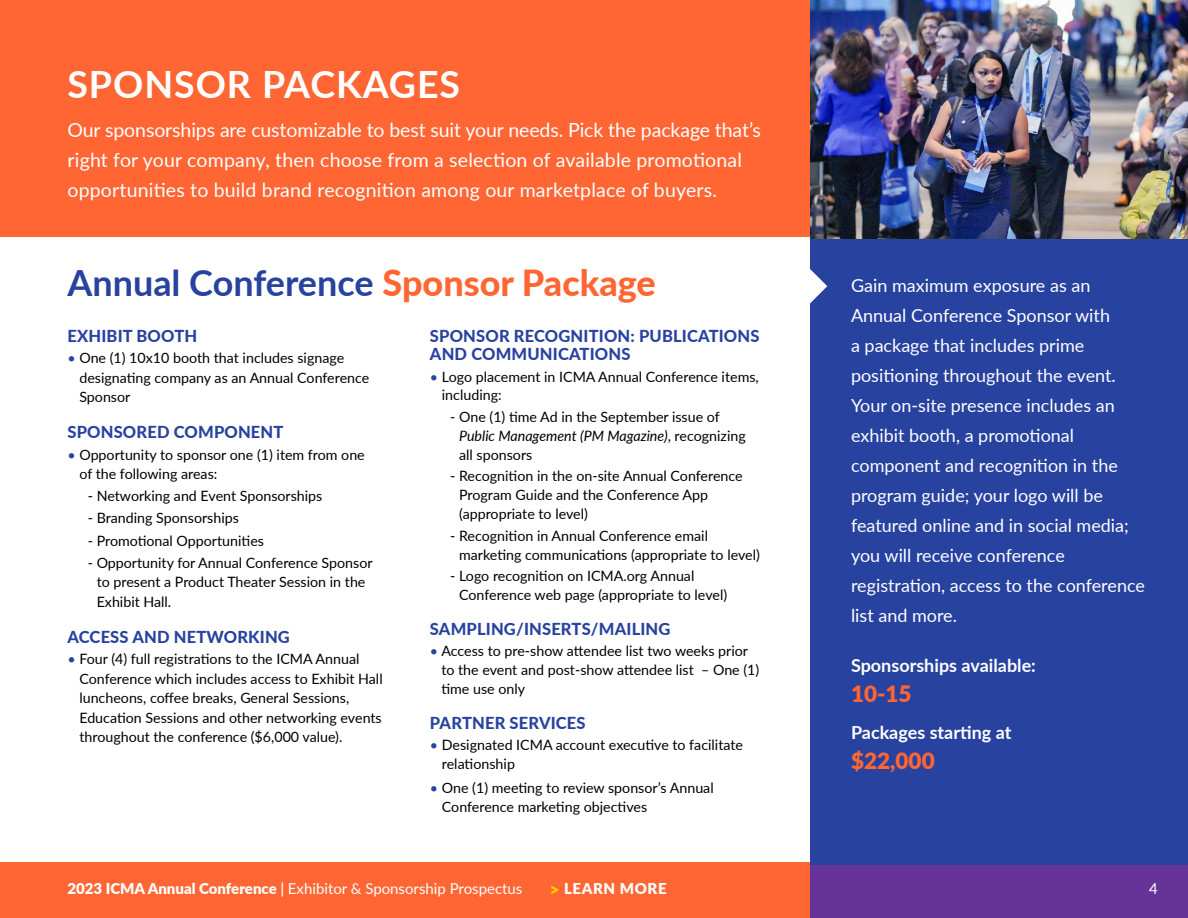
<style>
.page{position:relative;width:1188px;height:918px;background:#fff}
.page>*{position:absolute;margin:0;border:0;box-sizing:border-box;transform-origin:0 0}
.t1{font:700 37.5px "Lato";letter-spacing:.025em;color:#fff}
.t2{font:700 36px "Lato";color:#2842a0}
.t3{font:900 22.5px "Lato";color:#f63}
.t4{font:19.5px/30px "Lato";letter-spacing:.01em;color:#fff}
.t5{font:18px/30px "Lato";color:#fff}
.t6{font:700 18px "Lato";color:#fff}
.t7{font:800 16.5px/18.9px "Lato";letter-spacing:.01em;color:#2842a0}
.t8{font:15px "Lato";color:#fff}
.t9{font:900 15px "Lato";letter-spacing:.04em;color:#fff}
.t10{font:14.25px/18.9px "Lato";color:#000}
.s1{font-weight:800;color:#f63}
.s2{color:#2842a0}
.s3{font-style:italic}
.s4{font-weight:900}
.s5{font-weight:600}
.s6{font-size:18px;color:#fc0}
</style>
<div class="page">
<div style="left:0;top:863px;width:810px;height:55px;background:#f63"></div>
<div style="left:810px;top:863px;width:378px;height:55px;background:#639"></div>
<div style="left:810px;top:221px;width:378px;height:644px;background:#2842a0"></div>
<div style="left:0;top:0;width:1188px;height:237px;background:#f63"></div>
<img style="left:810px;top:0;width:378px;height:239px">
<svg style="left:810px;top:269px;width:17px;height:34px"></svg>
<h1 class="t1" style="left:68px;top:56px;width:394px">SPONSOR PACKAGES</h1>
<p class="t4" style="left:68px;top:114px;width:695px">Our sponsorships are customizable to best suit your needs. Pick the package that’s right for your company, then choose from a selection of available promotional opportunities to build brand recognition among our marketplace of buyers.</p>
<h2 class="t2" style="left:68px;top:256px;width:590px">Annual Conference <span class="s1">Sponsor Package</span></h2>
<p class="t5" style="left:851px;top:270px;width:295px">Gain maximum exposure as an<br>Annual Conference Sponsor with<br>a package that includes prime positioning throughout the event.<br>Your on-site presence includes an exhibit booth, a promotional component and recognition in the program guide; your logo will be featured online and in social media; you will receive conference registration, access to the conference list and more.</p>
<p class="t6" style="left:851px;top:653px;width:186px">Sponsorships available:</p>
<h3 class="t3" style="left:851px;top:677px;width:62px">10-15</h3>
<p class="t6" style="left:851px;top:719px;width:162px">Packages starting at</p>
<h3 class="t3" style="left:851px;top:744px;width:85px">$22,000</h3>
<p class="t7" style="left:68px;top:325px;width:131px">EXHIBIT BOOTH</p>
<p class="t10" style="left:79px;top:348px;width:291px;line-height:19.5px;text-indent:-12px"><span class="s2">•</span> One (1) 10x10 booth that includes signage designating company as an Annual Conference<br>Sponsor</p>
<p class="t7" style="left:68px;top:422px;width:218px">SPONSORED COMPONENT</p>
<p class="t10" style="left:79px;top:444px;width:287px;line-height:19.5px;text-indent:-12px"><span class="s2">•</span> Opportunity to sponsor one (1) item from one of the following areas:</p>
<p class="t10" style="left:88px;top:486px;width:236px">- Networking and Event Sponsorships</p>
<p class="t10" style="left:88px;top:508px;width:153px">- Branding Sponsorships</p>
<p class="t10" style="left:88px;top:530px;width:178px">- Promotional Opportunities</p>
<p class="t10" style="left:97px;top:552px;width:277px;line-height:19.5px;text-indent:-9px">- Opportunity for Annual Conference Sponsor to present a Product Theater Session in the<br>Exhibit Hall.</p>
<p class="t7" style="left:68px;top:626px;width:224px">ACCESS AND NETWORKING</p>
<p class="t10" style="left:79px;top:649px;width:305px;line-height:19.5px;text-indent:-12px"><span class="s2">•</span> Four (4) full registrations to the ICMA Annual Conference which includes access to Exhibit Hall luncheons, coffee breaks, General Sessions, Education Sessions and other networking events throughout the conference ($6,000 value).</p>
<p class="t7" style="left:430px;top:325px;width:331px">SPONSOR RECOGNITION: PUBLICATIONS<br>AND COMMUNICATIONS</p>
<p class="t10" style="left:442px;top:366px;width:318px;text-indent:-12px"><span class="s2">•</span> Logo placement in ICMA Annual Conference items, including:</p>
<p class="t10" style="left:459px;top:407px;width:288px;text-indent:-9px">- One (1) time Ad in the September issue of<br><span class="s3">Public Management (PM Magazine)</span>, recognizing all sponsors</p>
<p class="t10" style="left:459px;top:466px;width:285px;text-indent:-9px">- Recognition in the on-site Annual Conference<br>Program Guide and the Conference App (appropriate to level)</p>
<p class="t10" style="left:459px;top:526px;width:302px;text-indent:-9px">- Recognition in Annual Conference email marketing communications (appropriate to level)</p>
<p class="t10" style="left:459px;top:566px;width:270px;text-indent:-9px">- Logo recognition on ICMA.org Annual<br>Conference web page (appropriate to level)</p>
<p class="t7" style="left:430px;top:619px;width:242px">SAMPLING/INSERTS/MAILING</p>
<p class="t10" style="left:441px;top:641px;width:319px;text-indent:-11px"><span class="s2">•</span> Access to pre-show attendee list two weeks prior to the event and post-show attendee list – One (1) time use only</p>
<p class="t7" style="left:430px;top:713px;width:157px">PARTNER SERVICES</p>
<p class="t10" style="left:442px;top:735px;width:303px;text-indent:-12px"><span class="s2">•</span> Designated ICMA account executive to facilitate relationship</p>
<p class="t10" style="left:442px;top:778px;width:273px;text-indent:-12px"><span class="s2">•</span> One (1) meeting to review sponsor’s Annual<br>Conference marketing objectives</p>
<p class="t8" style="left:68px;top:878px;width:456px"><span class="s4">2023 ICMA Annual Conference</span> <span class="s5">|</span> Exhibitor &amp; Sponsorship Prospectus</p>
<p class="t9" style="left:549px;top:878px;width:119px"><span class="s6">&gt;</span> LEARN MORE</p>
<p class="t8" style="left:1149px;top:878px;width:10px">4</p>
</div>
